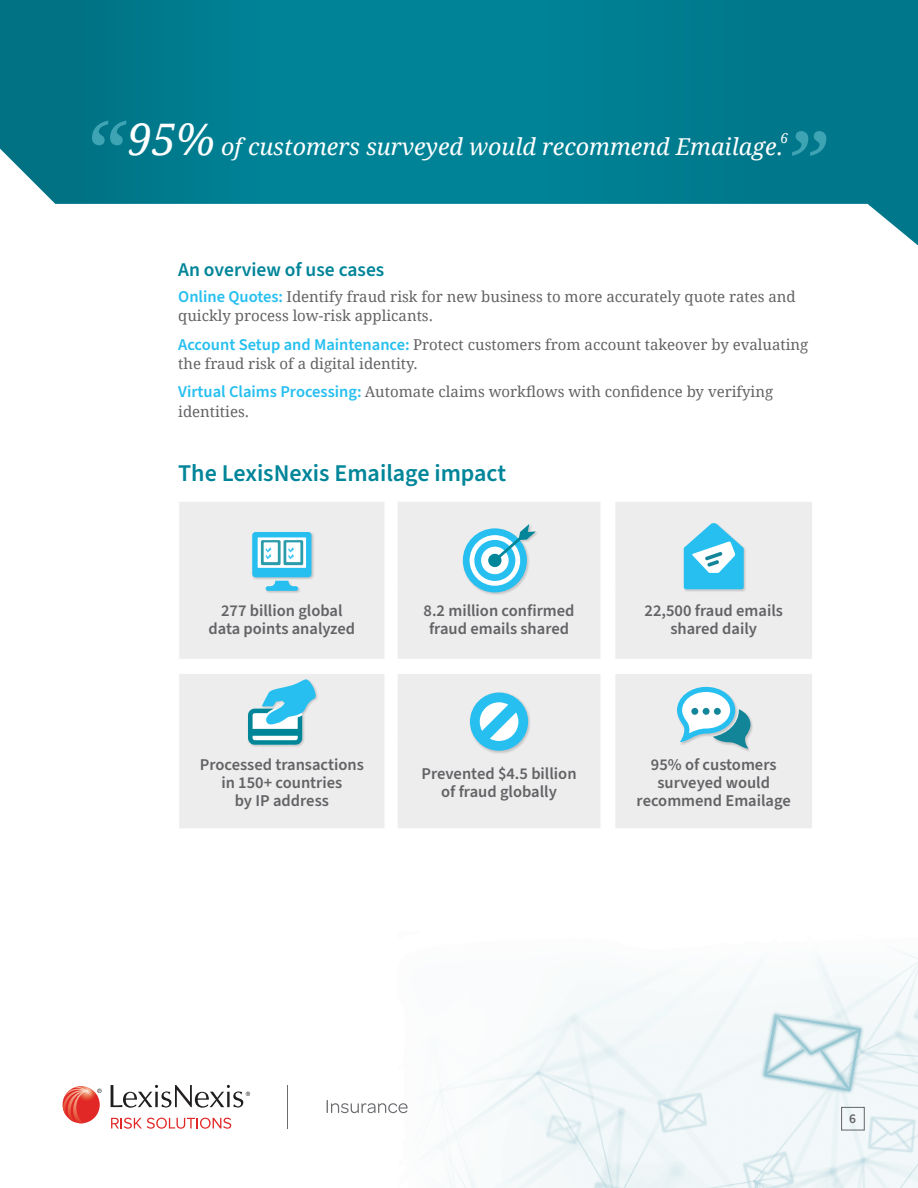
<style>
.page{position:relative;width:918px;height:1188px;background:#fff}
.page>*{position:absolute;margin:0;border:0;box-sizing:border-box;transform-origin:0 0}
.Impact_2{font:italic 90.45px "Droid Serif";color:#3ea4b4}
.Content_-_Subhead_co{font:600 24px "Source Sans Pro";color:#008599}
.Impact_2-2{font:italic 23.25px "Droid Serif";color:#fff}
.Content_-_Subhead_co-2{font:600 19.5px "Source Sans Pro";color:#008599}
.Content_-_1_Column{font:600 16.5px/18px "Source Sans Pro";color:#636366;text-align:center}
.Content_-_1_Column-2{font:15px/19.5px "Droid Serif";color:#636366}
.Impact_2-3{font:italic 13.5px "Droid Serif";color:#fff}
.Page_Numbers{font:600 13.5px "Source Sans Pro";color:#636366}
.s1{font-size:90.45px;color:#3ea4b4}
.s2{font-size:43.5px}
.s3{font-family:"Source Sans Pro";font-weight:600;font-size:16.5px;color:#26bff0}
</style>
<div class="page">
<svg style="left:0;top:0;width:918px;height:246px;fill:#008094"></svg>
<img style="left:402px;top:950px;width:516px;height:238px">
<svg style="left:179px;top:502px;width:633px;height:326px;fill:#ededee"></svg>
<hr style="left:178px;top:659px;width:208px;height:1px;background:#fff">
<hr style="left:397px;top:659px;width:205px;height:1px;background:#fff">
<hr style="left:614px;top:659px;width:199px;height:1px;background:#fff">
<hr style="left:178px;top:673px;width:208px;height:1px;background:#fff">
<hr style="left:397px;top:673px;width:205px;height:1px;background:#fff">
<hr style="left:614px;top:673px;width:199px;height:1px;background:#fff">
<hr style="left:384px;top:502px;width:2px;height:86px;background:#fff">
<hr style="left:397px;top:502px;width:1px;height:86px;background:#fff">
<hr style="left:600px;top:502px;width:2px;height:86px;background:#fff">
<hr style="left:614px;top:502px;width:1px;height:86px;background:#fff">
<hr style="left:384px;top:588px;width:2px;height:71px;background:#fff">
<hr style="left:397px;top:588px;width:1px;height:71px;background:#fff">
<hr style="left:600px;top:588px;width:2px;height:71px;background:#fff">
<hr style="left:614px;top:588px;width:1px;height:71px;background:#fff">
<hr style="left:384px;top:674px;width:2px;height:63px;background:#fff">
<hr style="left:397px;top:674px;width:1px;height:63px;background:#fff">
<hr style="left:600px;top:674px;width:2px;height:63px;background:#fff">
<hr style="left:614px;top:674px;width:1px;height:63px;background:#fff">
<hr style="left:384px;top:737px;width:2px;height:91px;background:#fff">
<hr style="left:397px;top:737px;width:1px;height:91px;background:#fff">
<hr style="left:600px;top:737px;width:2px;height:91px;background:#fff">
<hr style="left:614px;top:737px;width:1px;height:91px;background:#fff">
<div style="left:251px;top:531px;width:63px;height:63px;background:#231f20;opacity:.2"></div>
<svg style="left:252px;top:532px;width:59px;height:59px"></svg>
<div style="left:462px;top:524px;width:76px;height:71px;background:#231f20;opacity:.2"></div>
<svg style="left:466px;top:532px;width:58px;height:57px"></svg>
<div style="left:463px;top:528px;width:64px;height:64px;border:7px solid #26bff0;border-radius:50%"></div>
<svg style="left:478px;top:543px;width:34px;height:35px"></svg>
<div style="left:474px;top:540px;width:41px;height:41px;border:7px solid #26bff0;border-radius:50%"></div>
<svg style="left:488px;top:554px;width:14px;height:13px"></svg>
<svg style="left:491px;top:524px;width:45px;height:40px"></svg>
<div style="left:683px;top:522px;width:64px;height:70px;background:#231f20;opacity:.2"></div>
<svg style="left:684px;top:523px;width:60px;height:66px"></svg>
<div style="left:247px;top:679px;width:72px;height:69px;background:#231f20;opacity:.2"></div>
<svg style="left:248px;top:679px;width:68px;height:66px"></svg>
<div style="left:469px;top:692px;width:62px;height:62px;background:#231f20;opacity:.2"></div>
<svg style="left:470px;top:693px;width:58px;height:58px"></svg>
<div style="left:676px;top:686px;width:77px;height:65px;background:#231f20;opacity:.2"></div>
<svg style="left:677px;top:687px;width:74px;height:62px"></svg>
<div style="left:691px;top:708px;width:7px;height:7px;background:#138599;border-radius:50%"></div>
<div style="left:703px;top:708px;width:7px;height:7px;background:#138599;border-radius:50%"></div>
<div style="left:714px;top:708px;width:7px;height:7px;background:#138599;border-radius:50%"></div>
<div style="left:841px;top:1107px;width:24px;height:23px;border:1px solid #636366"></div>
<svg style="left:111px;top:1118px;width:120px;height:11px"></svg>
<svg style="left:111px;top:1085px;width:139px;height:23px"></svg>
<svg style="left:63px;top:1087px;width:39px;height:36px"></svg>
<hr style="left:287px;top:1085px;width:1px;height:44px;background:#6c6d70">
<svg style="left:327px;top:1100px;width:81px;height:13px"></svg>
<p class="Impact_2-2" style="left:83px;top:131px;width:702px"><span class="s1">“</span><span class="s2">95%</span> of customers surveyed would recommend Emailage.</p>
<p class="Impact_2-3" style="left:781px;top:129px;width:9px">6</p>
<p class="Impact_2" style="left:785px;top:101px;width:42px">”</p>
<p class="Content_-_Subhead_co-2" style="left:178px;top:256px;width:208px">An overview of use cases</p>
<p class="Content_-_1_Column-2" style="left:178px;top:286px;width:619px"><span class="s3">Online Quotes:</span> Identify fraud risk for new business to more accurately quote rates and quickly process low-risk applicants.</p>
<p class="Content_-_1_Column-2" style="left:178px;top:334px;width:632px"><span class="s3">Account Setup and Maintenance:</span> Protect customers from account takeover by evaluating the fraud risk of a digital identity.</p>
<p class="Content_-_1_Column-2" style="left:178px;top:382px;width:596px"><span class="s3">Virtual Claims Processing:</span> Automate claims workflows with confidence by verifying identities.</p>
<p class="Content_-_Subhead_co" style="left:178px;top:457px;width:329px">The LexisNexis Emailage impact</p>
<p class="Content_-_1_Column" style="left:209px;top:602px;width:148px">277 billion global data points analyzed</p>
<p class="Content_-_1_Column" style="left:424px;top:602px;width:153px">8.2 million confirmed fraud emails shared</p>
<p class="Content_-_1_Column" style="left:645px;top:602px;width:140px">22,500 fraud emails shared daily</p>
<p class="Content_-_1_Column" style="left:200px;top:756px;width:165px">Processed transactions in 150+ countries<br>by IP address</p>
<p class="Content_-_1_Column" style="left:421px;top:765px;width:157px">Prevented $4.5 billion of fraud globally</p>
<p class="Content_-_1_Column" style="left:637px;top:756px;width:156px">95% of customers surveyed would recommend Emailage</p>
<p class="Page_Numbers" style="left:849px;top:1110px;width:8px">6</p>
</div>
